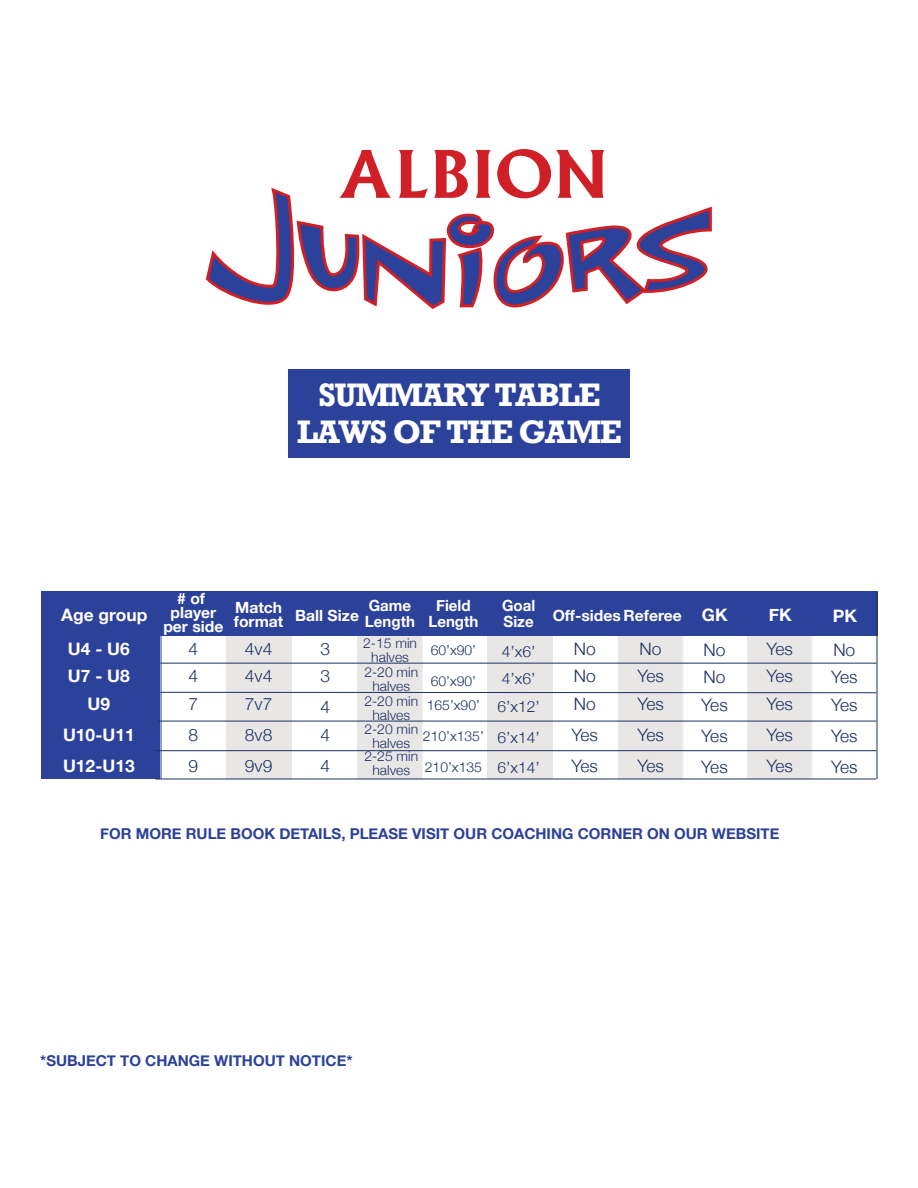
<style>
.page{position:relative;width:918px;height:1188px;background:#fff}
.page>*{position:absolute;margin:0;border:0;box-sizing:border-box;transform-origin:0 0}
.t1{font:700 30.6px/36.6px "Rockwell";letter-spacing:-.045em;color:#fff;text-align:center}
.t2{font:300 17.1px/27.5px "Helvetica Neue";color:#1e3062}
.t3{font:700 17.1px/27.5px "Helvetica Neue";color:#fff;text-align:center}
.t4{font:700 15.45px/15.5px "Helvetica Neue";color:#fff;text-align:center}
.t5{font:300 15.45px/27.5px "Helvetica Neue";color:#1e3062}
.t6{font:700 15px "Helvetica Neue";color:#2c419a}
.t7{font:300 13.8px/13.6px "Helvetica Neue";color:#1e3062;text-align:center}
.s1{font-size:17.1px}
</style>
<div class="page">
<div style="left:288px;top:369px;width:342px;height:89px;background:#2c419a"></div>
<div style="left:41px;top:636px;width:120px;height:143px;background:#2c419a"></div>
<div style="left:226px;top:636px;width:65px;height:143px;background:#e9e6e6"></div>
<div style="left:358px;top:636px;width:65px;height:143px;background:#e9e6e6"></div>
<div style="left:488px;top:636px;width:65px;height:143px;background:#e9e6e6"></div>
<div style="left:618px;top:636px;width:65px;height:143px;background:#e9e6e6"></div>
<div style="left:747px;top:636px;width:65px;height:143px;background:#e9e6e6"></div>
<div style="left:41px;top:592px;width:836px;height:44px;background:#2c419a"></div>
<hr style="left:160px;top:663px;width:716px;height:1px;background:#1e3062">
<hr style="left:160px;top:692px;width:716px;height:1px;background:#1e3062">
<hr style="left:158px;top:721px;width:718px;height:1px;background:#1e3062">
<hr style="left:155px;top:750px;width:721px;height:1px;background:#1e3062">
<hr style="left:155px;top:779px;width:721px;height:1px;background:#1e3062">
<hr style="left:877px;top:592px;width:1px;height:187px;background:#1e3062">
<svg style="left:205px;top:149px;width:507px;height:160px"></svg>
<h1 class="t1" style="left:297px;top:377px;width:326px">SUMMARY TABLE<br>LAWS OF THE GAME</h1>
<p class="t3" style="left:61px;top:601px;width:88px">Age group</p>
<p class="t3" style="left:68px;top:636px;width:63px">U4 - U6<br>U7 - U8<br>U9</p>
<p class="t3" style="left:63px;top:720px;width:73px;line-height:30.9px;text-align:left">U10-U11<br>U12-U13</p>
<p class="t4" style="left:163px;top:592px;width:62px;line-height:13.8px"># of player per side</p>
<p class="t4" style="left:235px;top:600px;width:49px">Match</p>
<p class="t4" style="left:234px;top:608px;width:127px">format Ball Size</p>
<p class="t4" style="left:502px;top:598px;width:35px;text-align:left">Goal<br>Size</p>
<p class="t4" style="left:365px;top:598px;width:52px;text-align:left">Game<br>Length</p>
<p class="t4" style="left:553px;top:608px;width:177px">Off-sides Referee <span class="s1">GK</span></p>
<p class="t3" style="left:769px;top:601px;width:24px">FK</p>
<p class="t3" style="left:833px;top:602px;width:26px">PK</p>
<p class="t2" style="left:701px;top:635px;width:28px">No<br>No<br>Yes</p>
<p class="t2" style="left:701px;top:719px;width:28px;line-height:30.9px">Yes<br>Yes</p>
<p class="t4" style="left:428px;top:598px;width:52px">Field<br>Length</p>
<p class="t7" style="left:363px;top:635px;width:55px">2-15 min halves</p>
<p class="t7" style="left:364px;top:664px;width:55px">2-20 min halves</p>
<p class="t7" style="left:364px;top:694px;width:55px">2-20 min halves<br>2-20 min halves<br>2-25 min halves</p>
<p class="t2" style="left:574px;top:634px;width:23px;text-align:justify">No No No</p>
<p class="t2" style="left:572px;top:718px;width:28px;line-height:30.9px">Yes<br>Yes</p>
<p class="t2" style="left:637px;top:634px;width:28px">No<br>Yes<br>Yes</p>
<p class="t2" style="left:637px;top:718px;width:28px;line-height:30.9px">Yes<br>Yes</p>
<p class="t2" style="left:766px;top:634px;width:28px;text-align:justify">Yes Yes Yes</p>
<p class="t2" style="left:766px;top:718px;width:28px;line-height:30.9px">Yes<br>Yes</p>
<p class="t2" style="left:320px;top:634px;width:11px">3<br>3</p>
<p class="t2" style="left:320px;top:692px;width:11px">4<br>4</p>
<p class="t2" style="left:320px;top:751px;width:11px">4</p>
<p class="t2" style="left:189px;top:634px;width:11px;text-align:justify">4<br>4<br>7</p>
<p class="t2" style="left:189px;top:718px;width:11px;line-height:30.9px">8<br>9</p>
<p class="t2" style="left:245px;top:634px;width:29px;text-align:justify">4v4<br>4v4<br>7v7</p>
<p class="t2" style="left:245px;top:718px;width:29px;line-height:30.9px">8v8<br>9v9</p>
<p class="t2" style="left:831px;top:635px;width:28px">No<br>Yes<br>Yes</p>
<p class="t2" style="left:831px;top:719px;width:28px;line-height:30.9px">Yes<br>Yes</p>
<p class="t7" style="left:431px;top:642px;width:47px">60’x90’</p>
<p class="t7" style="left:427px;top:668px;width:55px;line-height:24px;text-align:left">60’x90’<br>165’x90’</p>
<p class="t7" style="left:423px;top:728px;width:62px">210’x135’</p>
<p class="t7" style="left:425px;top:759px;width:59px">210’x135</p>
<p class="t5" style="left:497px;top:636px;width:44px">4’x6’<br>4’x6’<br>6’x12’</p>
<p class="t5" style="left:497px;top:720px;width:44px;line-height:30.9px">6’x14’<br>6’x14’</p>
<p class="t6" style="left:100px;top:822px;width:681px">FOR MORE RULE BOOK DETAILS, PLEASE VISIT OUR COACHING CORNER ON OUR WEBSITE</p>
<p class="t6" style="left:40px;top:1049px;width:314px">*SUBJECT TO CHANGE WITHOUT NOTICE*</p>
</div>
